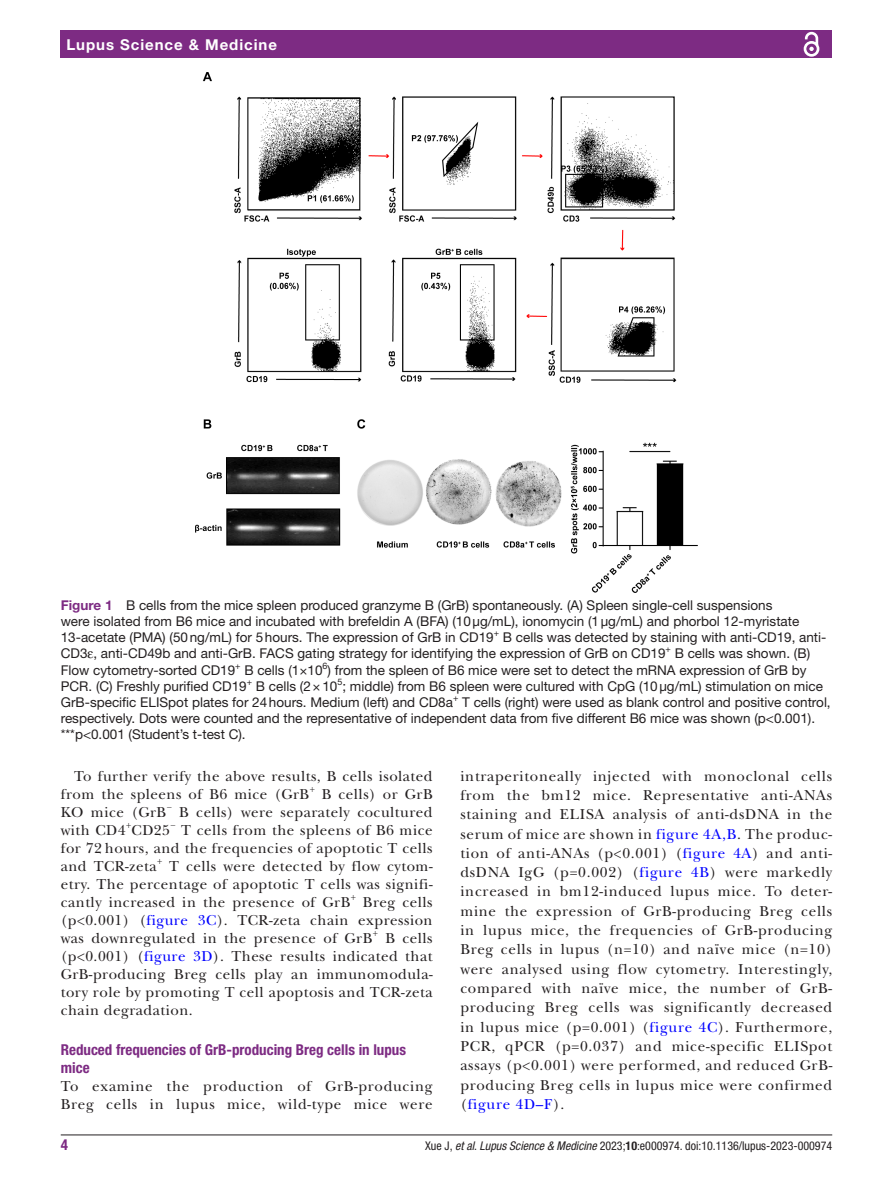
<style>
.page{position:relative;width:893px;height:1191px;background:#fff}
.page>*{position:absolute;margin:0;border:0;box-sizing:border-box;transform-origin:0 0}
.t1{font:15px/19.4px "New Baskerville";letter-spacing:.035em;color:#231f20;text-align:justify}
.t2{font:700 condensed 15px/18px "Helvetica Neue LT Std";color:#7d2b83}
.t3{font:700 15px "Helvetica Neue LT Std";letter-spacing:.065em;color:#fff}
.t4{font:13.5px/16.2px "Helvetica Neue LT Std";color:#231f20}
.t5{font:condensed 12px "Helvetica Neue LT Std";color:#231f20}
.t6{font:9.9px "New Baskerville";color:#231f20}
.s1{font-weight:700;color:#7d2b83}
.s2{color:#00f}
.s3{font-style:italic}
.s4{font-weight:700}
</style>
<div class="page">
<hr style="left:61px;top:1134px;width:771px;height:1px;background:#231f20">
<div style="left:61px;top:31px;width:771px;height:27px;background:#7d2b83"></div>
<svg style="left:803px;top:31px;width:17px;height:26px"></svg>
<img style="left:196px;top:73px;width:501px;height:519px">
<p class="t3" style="left:66px;top:35px;width:212px">Lupus Science &amp; Medicine</p>
<p class="t4" style="left:61px;top:597px;width:771px"><span class="s1">Figure 1</span> B cells from the mice spleen produced granzyme B (GrB) spontaneously. (A) Spleen single-cell suspensions<br>were isolated from B6 mice and incubated with brefeldin A (BFA) (10µg/mL), ionomycin (1µg/mL) and phorbol 12-myristate 13-acetate (PMA) (50ng/mL) for 5hours. The expression of GrB in CD19<sup>+</sup> B cells was detected by staining with anti-CD19, anti-CD3 , anti-CD49b and anti-GrB. FACS gating strategy for identifying the expression of GrB on CD19<sup>+</sup> B cells was shown. (B)<br>Flow cytometry-sorted CD19<sup>+</sup> B cells (1×10<sup>6</sup>) from the spleen of B6 mice were set to detect the mRNA expression of GrB by PCR. (C) Freshly purified CD19<sup>+</sup> B cells (2×10<sup>5</sup>; middle) from B6 spleen were cultured with CpG (10µg/mL) stimulation on mice GrB-specific ELISpot plates for 24hours. Medium (left) and CD8a<sup>+</sup> T cells (right) were used as blank control and positive control, respectively. Dots were counted and the representative of independent data from five different B6 mice was shown (p&lt;0.001). ***p&lt;0.001 (Student’s t-test C).</p>
<p class="t1" style="left:61px;top:767px;width:373px;line-height:18px;text-indent:14px">To further verify the above results, B cells isolated from the spleens of B6 mice (GrB</p>
<p class="t6" style="left:310px;top:783px;width:7px">+</p>
<p class="t1" style="left:322px;top:784px;width:112px">B cells) or GrB</p>
<p class="t1" style="left:61px;top:802px;width:113px">KO mice (GrB<sup>−</sup></p>
<p class="t1" style="left:179px;top:802px;width:255px">B cells) were separately cocultured</p>
<p class="t1" style="left:61px;top:820px;width:111px">with CD4 CD25</p>
<p class="t6" style="left:126px;top:819px;width:7px">+</p>
<p class="t6" style="left:171px;top:819px;width:7px">−</p>
<p class="t1" style="left:61px;top:821px;width:373px;line-height:18px;text-indent:121px">T cells from the spleens of B6 mice for 72 hours, and the frequencies of apoptotic T cells and TCR-zeta</p>
<p class="t6" style="left:157px;top:855px;width:7px">+</p>
<p class="t1" style="left:61px;top:857px;width:373px;line-height:18px;text-indent:108px">T cells were detected by flow cytom&shy;etry. The percentage of apoptotic T cells was signifi&shy;cantly increased in the presence of GrB</p>
<p class="t6" style="left:351px;top:891px;width:7px">+</p>
<p class="t1" style="left:61px;top:893px;width:373px;line-height:18px;text-indent:302px">Breg cells (p&lt;0.001) (<span class="s2">figure 3C</span>). TCR-zeta chain expression was downregulated in the presence of GrB</p>
<p class="t6" style="left:373px;top:927px;width:7px">+</p>
<p class="t1" style="left:61px;top:929px;width:373px;line-height:18px;text-indent:325px">B cells (p&lt;0.001) (<span class="s2">figure 3D</span>). These results indicated that GrB-producing Breg cells play an immunomodula&shy;tory role by promoting T cell apoptosis and TCR-zeta chain degradation.</p>
<p class="t2" style="left:61px;top:1040px;width:347px">Reduced frequencies of GrB-producing Breg cells in lupus mice</p>
<p class="t1" style="left:61px;top:1077px;width:373px;line-height:18px">To examine the production of GrB-producing<br>Breg cells in lupus mice, wild-type mice were</p>
<p class="t1" style="left:460px;top:766px;width:373px">intraperitoneally injected with monoclonal cells from the bm12 mice. Representative anti-ANAs staining and ELISA analysis of anti-dsDNA in the serum of mice are shown in <span class="s2">figure 4A,B</span>. The produc&shy;tion of anti-ANAs (p&lt;0.001) (<span class="s2">figure 4A</span>) and anti&shy;dsDNA IgG (p=0.002) (<span class="s2">figure 4B</span>) were markedly increased in bm12-induced lupus mice. To deter&shy;mine the expression of GrB-producing Breg cells in lupus mice, the frequencies of GrB-producing Breg cells in lupus (n=10) and naïve mice (n=10) were analysed using flow cytometry. Interestingly, compared with naïve mice, the number of GrB&shy;producing Breg cells was significantly decreased in lupus mice (p=0.001) (<span class="s2">figure 4C</span>). Furthermore, PCR, qPCR (p=0.037) and mice-specific ELISpot assays (p&lt;0.001) were performed, and reduced GrB&shy;producing Breg cells in lupus mice were confirmed (<span class="s2">figure 4D–F</span>).</p>
<p class="t2" style="left:61px;top:1135px;width:9px">4</p>
<p class="t5" style="left:425px;top:1138px;width:409px">Xue J, <span class="s3">et al</span>. <span class="s3">Lupus Science &amp; Medicine</span> 2023;<span class="s4">10</span>:e000974. doi:10.1136/lupus-2023-000974</p>
</div>
